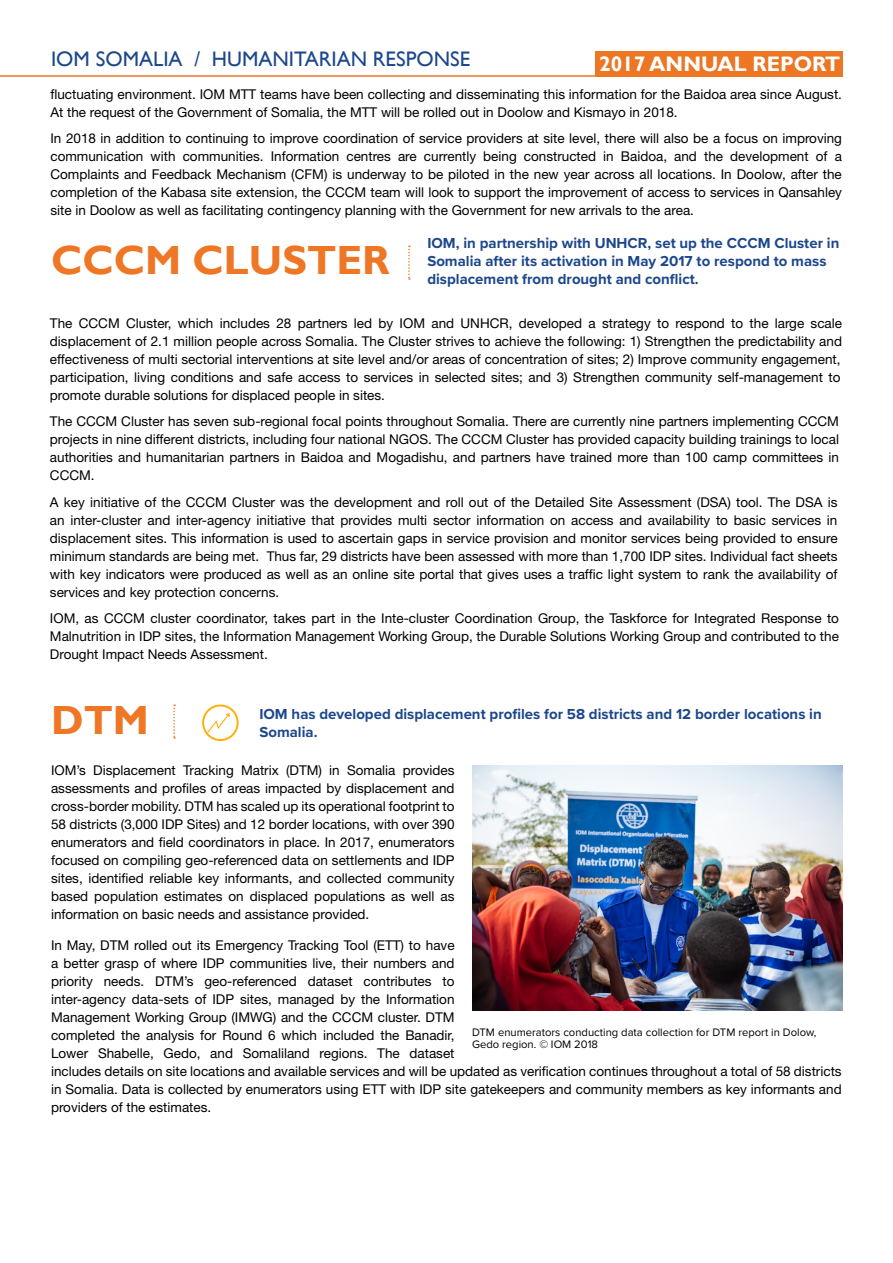
<style>
.page{position:relative;width:893px;height:1263px;background:#fff}
.page>*{position:absolute;margin:0;border:0;box-sizing:border-box;transform-origin:0 0}
.t1{font:700 40.65px "Gill Sans";color:#ee7624}
.t2{font:21px "Gill Sans";color:#1c478c}
.t3{font:700 21px "Gill Sans";color:#fff}
.t4{font:700 15px/18px "Proxima Nova";color:#1c478c}
.t5{font:13.5px/18px "Helvetica Neue LT Std";color:#000;text-align:justify}
.t6{font:11.25px/12px "Proxima Nova";color:#000}
</style>
<div class="page">
<div style="left:595px;top:51px;width:247px;height:26px;background:#ec7624"></div>
<svg style="left:173px;top:704px;width:2px;height:34px"></svg>
<svg style="left:408px;top:246px;width:2px;height:34px"></svg>
<svg style="left:206px;top:712px;width:25px;height:23px"></svg>
<div style="left:202px;top:704px;width:37px;height:37px;border:2px solid #ffad00;border-radius:50%"></div>
<hr style="left:0;top:75px;width:842px;height:2px;background:#ec7624">
<img style="left:472px;top:765px;width:370px;height:246px">
<h2 class="t2" style="left:51px;top:46px;width:421px">IOM SOMALIA / HUMANITARIAN RESPONSE</h2>
<p class="t5" style="left:50px;top:85px;width:793px">fluctuating environment. IOM MTT teams have been collecting and disseminating this information for the Baidoa area since August.<br>At the request of the Government of Somalia, the MTT will be rolled out in Doolow and Kismayo in 2018.</p>
<p class="t5" style="left:50px;top:129px;width:793px">In 2018 in addition to continuing to improve coordination of service providers at site level, there will also be a focus on improving communication with communities. Information centres are currently being constructed in Baidoa, and the development of a Complaints and Feedback Mechanism (CFM) is underway to be piloted in the new year across all locations. In Doolow, after the completion of the Kabasa site extension, the CCCM team will look to support the improvement of access to services in Qansahley site in Doolow as well as facilitating contingency planning with the Government for new arrivals to the area.</p>
<h2 class="t3" style="left:599px;top:51px;width:243px">2017 ANNUAL REPORT</h2>
<h1 class="t1" style="left:51px;top:236px;width:340px">CCCM CLUSTER</h1>
<p class="t4" style="left:427px;top:234px;width:414px">IOM, in partnership with UNHCR, set up the CCCM Cluster in<br>Somalia after its activation in May 2017 to respond to mass displacement from drought and conflict.</p>
<p class="t5" style="left:50px;top:314px;width:794px">The CCCM Cluster, which includes 28 partners led by IOM and UNHCR, developed a strategy to respond to the large scale displacement of 2.1 million people across Somalia. The Cluster strives to achieve the following: 1) Strengthen the predictability and effectiveness of multi sectorial interventions at site level and/or areas of concentration of sites; 2) Improve community engagement, participation, living conditions and safe access to services in selected sites; and 3) Strengthen community self-management to promote durable solutions for displaced people in sites.</p>
<p class="t5" style="left:50px;top:412px;width:791px">The CCCM Cluster has seven sub-regional focal points throughout Somalia. There are currently nine partners implementing CCCM projects in nine different districts, including four national NGOS. The CCCM Cluster has provided capacity building trainings to local authorities and humanitarian partners in Baidoa and Mogadishu, and partners have trained more than 100 camp committees in CCCM.</p>
<p class="t5" style="left:50px;top:493px;width:789px">A key initiative of the CCCM Cluster was the development and roll out of the Detailed Site Assessment (DSA) tool. The DSA is an inter-cluster and inter-agency initiative that provides multi sector information on access and availability to basic services in displacement sites. This information is used to ascertain gaps in service provision and monitor services being provided to ensure minimum standards are being met. Thus far, 29 districts have been assessed with more than 1,700 IDP sites. Individual fact sheets with key indicators were produced as well as an online site portal that gives uses a traffic light system to rank the availability of services and key protection concerns.</p>
<p class="t5" style="left:50px;top:609px;width:791px">IOM, as CCCM cluster coordinator, takes part in the Inte-cluster Coordination Group, the Taskforce for Integrated Response to Malnutrition in IDP sites, the Information Management Working Group, the Durable Solutions Working Group and contributed to the Drought Impact Needs Assessment.</p>
<h1 class="t1" style="left:51px;top:696px;width:99px">DTM</h1>
<p class="t4" style="left:259px;top:704px;width:564px">IOM has developed displacement profiles for 58 districts and 12 border locations in<br>Somalia.</p>
<p class="t5" style="left:51px;top:761px;width:405px">IOM’s Displacement Tracking Matrix (DTM) in Somalia provides assessments and profiles of areas impacted by displacement and cross-border mobility. DTM has scaled up its operational footprint to 58 districts (3,000 IDP Sites) and 12 border locations, with over 390 enumerators and field coordinators in place. In 2017, enumerators focused on compiling geo-referenced data on settlements and IDP sites, identified reliable key informants, and collected community based population estimates on displaced populations as well as information on basic needs and assistance provided.</p>
<p class="t5" style="left:51px;top:936px;width:792px;text-align:left">In May, DTM rolled out its Emergency Tracking Tool (ETT) to have<br>a better grasp of where IDP communities live, their numbers and<br>priority needs. DTM’s geo-referenced dataset contributes to<br>inter-agency data-sets of IDP sites, managed by the Information<br>Management Working Group (IMWG) and the CCCM cluster. DTM<br>completed the analysis for Round 6 which included the Banadir,<br>Lower Shabelle, Gedo, and Somaliland regions. The dataset<br>includes details on site locations and available services and will be updated as verification continues throughout a total of 58 districts in Somalia. Data is collected by enumerators using ETT with IDP site gatekeepers and community members as key informants and providers of the estimates.</p>
<p class="t6" style="left:472px;top:1025px;width:346px">DTM enumerators conducting data collection for DTM report in Dolow,<br>Gedo region. © IOM 2018</p>
</div>
